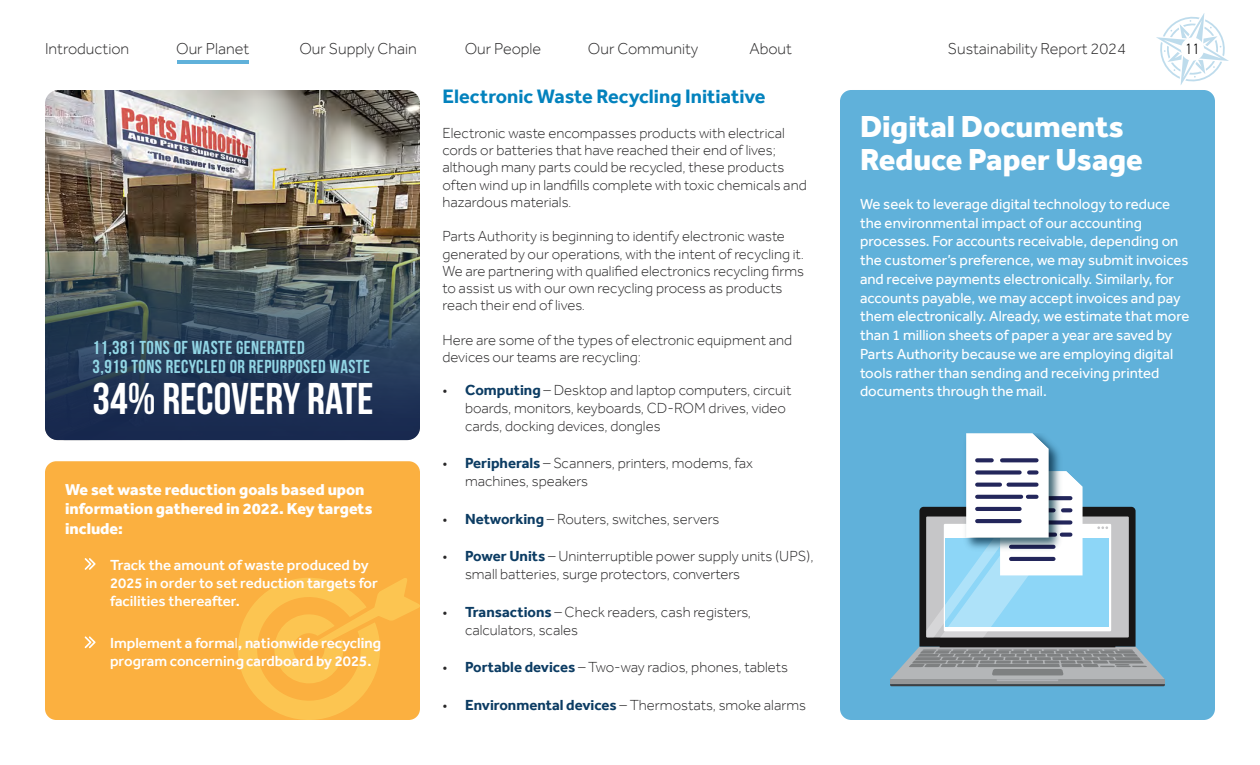
<style>
.page{position:relative;width:1260px;height:765px;background:#fff}
.page>*{position:absolute;margin:0;border:0;box-sizing:border-box;transform-origin:0 0}
.t1{font:700 44.38px "Bebas Neue";color:#fff}
.t2{font:800 31.25px/33.8px "Effra";color:#fff}
.t3{font:700 20px "Effra";color:#0382bd}
.t4{font:700 18.75px/18.8px "Bebas Neue";letter-spacing:.025em;color:#92d6e5}
.t5{font:300 16.25px "Effra";color:#292829}
.t6{font:800 16.25px/19.5px "Effra";color:#fff}
.t7{font:300 15px/17.2px "Effra";color:#292829}
.t8{font:15px/18.8px "Effra";color:#fff}
.t9{font:500 15px/18px "Effra";color:#fff}
.t10{font:300 15px "DIN2014";color:#000}
.s1{font-weight:700;color:#0c3c63}
</style>
<div class="page">
<svg style="left:1156px;top:13px;width:73px;height:72px"></svg>
<div style="left:840px;top:90px;width:375px;height:630px;background:#60b1da;border-radius:11px"></div>
<svg style="left:890px;top:433px;width:275px;height:253px"></svg>
<svg style="left:977px;top:495px;width:44px;height:4px"></svg>
<hr style="left:977px;top:507px;width:43px;height:4px;background:#23265b">
<hr style="left:977px;top:519px;width:43px;height:4px;background:#23265b">
<div style="left:45px;top:461px;width:375px;height:259px;background:#fbb040;border-radius:11px"></div>
<svg style="left:85px;top:558px;width:11px;height:12px"></svg>
<svg style="left:85px;top:636px;width:11px;height:12px"></svg>
<svg style="left:238px;top:578px;width:182px;height:142px"></svg>
<hr style="left:177px;top:60px;width:72px;height:3px;background:#60b1da">
<img style="left:45px;top:90px;width:375px;height:142px">
<img style="left:45px;top:232px;width:375px;height:208px">
<p class="t5" style="left:45px;top:39px;width:86px">Introduction</p>
<p class="t5" style="left:176px;top:39px;width:75px">Our Planet</p>
<p class="t5" style="left:299px;top:39px;width:119px">Our Supply Chain</p>
<p class="t5" style="left:465px;top:39px;width:78px">Our People</p>
<p class="t5" style="left:588px;top:39px;width:112px">Our Community</p>
<p class="t5" style="left:749px;top:39px;width:44px">About</p>
<p class="t5" style="left:948px;top:39px;width:180px">Sustainability Report 2024</p>
<h3 class="t3" style="left:442px;top:85px;width:325px">Electronic Waste Recycling Initiative</h3>
<p class="t7" style="left:442px;top:124px;width:366px">Electronic waste encompasses products with electrical cords or batteries that have reached their end of lives; although many parts could be recycled, these products often wind up in landfills complete with toxic chemicals and hazardous materials.</p>
<p class="t7" style="left:442px;top:228px;width:363px">Parts Authority is beginning to identify electronic waste generated by our operations, with the intent of recycling it.<br>We are partnering with qualified electronics recycling firms to assist us with our own recycling process as products reach their end of lives.</p>
<p class="t7" style="left:442px;top:331px;width:351px">Here are some of the types of electronic equipment and devices our teams are recycling:</p>
<p class="t7" style="left:465px;top:380px;width:328px;line-height:18px;text-indent:-22px">• <span class="s1">Computing</span> – Desktop and laptop computers, circuit boards, monitors, keyboards, CD-ROM drives, video cards, docking devices, dongles</p>
<p class="t7" style="left:465px;top:454px;width:289px;line-height:18px;text-indent:-22px">• <span class="s1">Peripherals</span> – Scanners, printers, modems, fax machines, speakers</p>
<p class="t7" style="left:442px;top:510px;width:279px">• <span class="s1">Networking</span> – Routers, switches, servers</p>
<p class="t7" style="left:465px;top:547px;width:350px;line-height:18px;text-indent:-22px">• <span class="s1">Power Units</span> – Uninterruptible power supply units (UPS), small batteries, surge protectors, converters</p>
<p class="t7" style="left:465px;top:602px;width:288px;line-height:18px;text-indent:-22px">• <span class="s1">Transactions</span> – Check readers, cash registers, calculators, scales</p>
<p class="t7" style="left:442px;top:658px;width:347px">• <span class="s1">Portable devices</span> – Two-way radios, phones, tablets</p>
<p class="t7" style="left:442px;top:696px;width:365px">• <span class="s1">Environmental devices</span> – Thermostats, smoke alarms</p>
<p class="t10" style="left:1185px;top:40px;width:16px">11</p>
<h2 class="t2" style="left:860px;top:109px;width:284px">Digital Documents<br>Reduce Paper Usage</h2>
<p class="t8" style="left:860px;top:194px;width:331px">We seek to leverage digital technology to reduce the environmental impact of our accounting processes. For accounts receivable, depending on the customer’s preference, we may submit invoices and receive payments electronically. Similarly, for accounts payable, we may accept invoices and pay them electronically. Already, we estimate that more than 1 million sheets of paper a year are saved by Parts Authority because we are employing digital tools rather than sending and receiving printed documents through the mail.</p>
<p class="t4" style="left:93px;top:338px;width:279px">11,381 TONS OF WASTE GENERATED<br>3,919 TONS RECYCLED OR REPURPOSED WASTE</p>
<h1 class="t1" style="left:93px;top:374px;width:283px">34% RECOVERY RATE</h1>
<p class="t6" style="left:65px;top:480px;width:309px">We set waste reduction goals based upon information gathered in 2022. Key targets include:</p>
<p class="t9" style="left:110px;top:556px;width:269px">Track the amount of waste produced by<br>2025 in order to set reduction targets for facilities thereafter.</p>
<p class="t9" style="left:110px;top:633px;width:272px">Implement a formal, nationwide recycling program concerning cardboard by 2025.</p>
</div>
